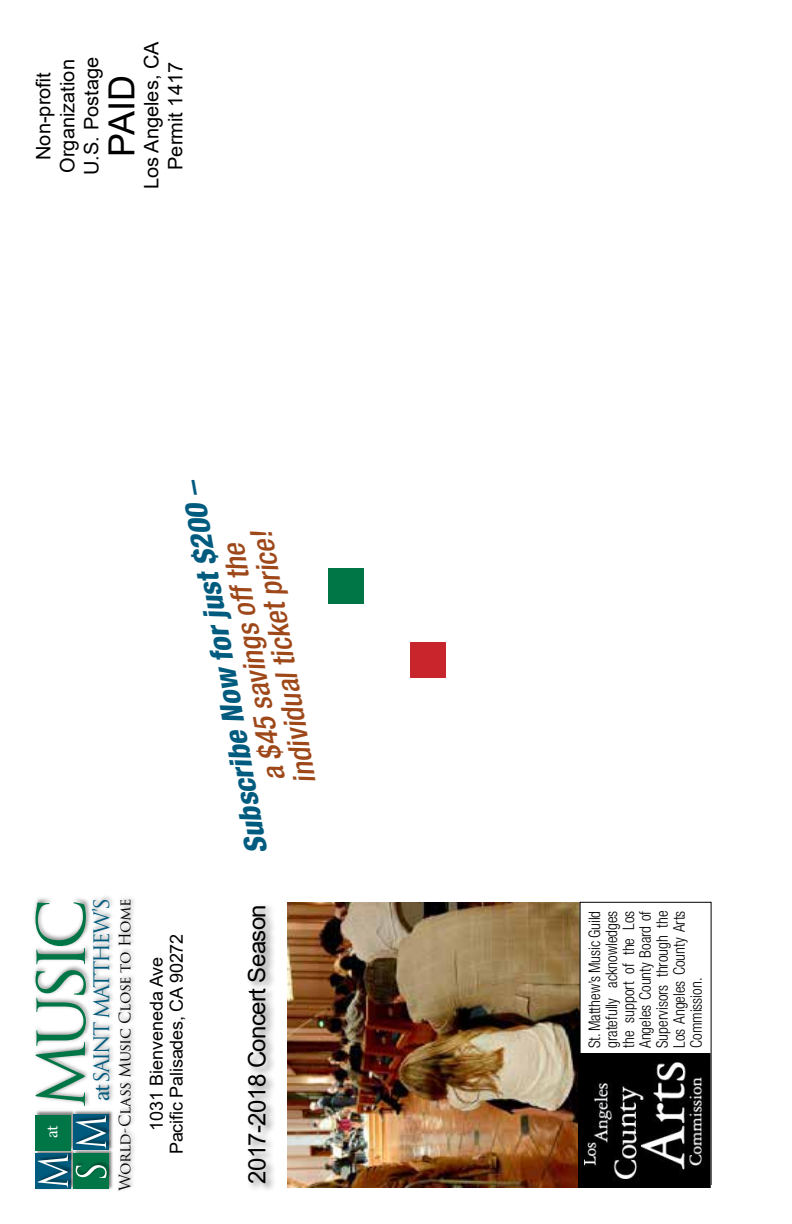
<style>
.page{position:relative;width:792px;height:1224px;background:#fff}
.page>*{position:absolute;margin:0;border:0;box-sizing:border-box;transform-origin:0 0}
.t1{font:64.2px "Trajan Pro";letter-spacing:-.1em;color:#007647}
.t2{font:36px "Arial";color:#000}
.t3{font:italic 500 condensed 30px/30px "Helvetica Neue LT Pro";color:#9e481a;text-align:center}
.t4{font:24px "Arial";letter-spacing:-.025em;color:#000}
.t5{font:20.8px "Trajan Pro";letter-spacing:-.1em;color:#005b7e}
.t6{font:20px/24px "Arial";color:#000;text-align:center}
.t7{font:18px/20px "Arial";letter-spacing:-.01em;color:#000;text-align:center}
.t8{font:300 condensed 16px/17px "Helvetica Neue LT Pro";color:#000;text-align:justify;scale:.96 1}
.t9{font:15.4px "Trajan Pro 3";letter-spacing:-.035em;color:#000}
.t10{font:15.4px "Stone Serif";color:#fff}
.s1{font-family:"Stone Serif"}
.s2{font-weight:800;color:#005b7e}
.s3{color:#005b7e}
</style>
<div class="page">
<div style="left:328px;top:568px;width:36px;height:36px;background:#007647"></div>
<div style="left:410px;top:642px;width:36px;height:36px;background:#c9252c"></div>
<div style="left:246px;top:902px;width:30px;height:291px;background:#000;opacity:.5"></div>
<div style="left:35px;top:1154px;width:36px;height:35px;background:#005b7e"></div>
<img style="left:36px;top:1152px;width:35px;height:38px">
<svg style="left:38px;top:1154px;width:30px;height:34px"></svg>
<img style="left:35px;top:1114px;width:36px;height:38px">
<div style="left:35px;top:1115px;width:36px;height:35px;background:#007647"></div>
<img style="left:71px;top:1152px;width:41px;height:38px">
<div style="left:73px;top:1154px;width:36px;height:35px;background:#007647"></div>
<img style="left:75px;top:1159px;width:37px;height:21px">
<svg style="left:76px;top:1165px;width:31px;height:13px"></svg>
<img style="left:71px;top:1114px;width:41px;height:38px">
<div style="left:73px;top:1115px;width:36px;height:35px;background:#005b7e"></div>
<img style="left:74px;top:1110px;width:38px;height:41px">
<svg style="left:76px;top:1115px;width:30px;height:34px"></svg>
<img style="left:34px;top:898px;width:75px;height:216px">
<img style="left:86px;top:896px;width:26px;height:209px">
<img style="left:287px;top:902px;width:315px;height:286px">
<div style="left:580px;top:902px;width:131px;height:282px;background:#fff"></div>
<img style="left:578px;top:1053px;width:133px;height:134px">
<p class="t6" style="left:31px;top:175px;width:119px;rotate:-90deg">Non-profit<br>Organization<br>U.S. Postage</p>
<h2 class="t2" style="left:97px;top:157px;width:83px;rotate:-90deg">PAID</h2>
<p class="t6" style="left:139px;top:189px;width:149px;rotate:-90deg">Los Angeles, CA<br>Permit 1417</p>
<h1 class="t1" style="left:21px;top:1109px;width:212px;rotate:-90deg">MUSIC</h1>
<h3 class="t5" style="left:88px;top:1101px;width:204px;rotate:-90deg"><span class="s1">at</span> SAINT MATTHEW’S</h3>
<p class="t9" style="left:114px;top:1191px;width:294px;rotate:-90deg">World-Class Music Close to Home</p>
<p class="t10" style="left:43px;top:1138px;width:14px;rotate:-90deg">at</p>
<h3 class="t3" style="left:243px;top:856px;width:379px;rotate:-100deg"><span class="s2">Subscribe Now for just $200</span> <span class="s3">– </span>a $45 savings off the<br>individual ticket price!</h3>
<p class="t7" style="left:146px;top:1154px;width:222px;rotate:-90deg">1031 Bienveneda Ave<br>Pacific Palisades, CA 90272</p>
<h3 class="t4" style="left:241px;top:1184px;width:281px;rotate:-90deg">2017-2018 Concert Season</h3>
<p class="t8" style="left:586px;top:1048px;width:144px;rotate:-90deg">St. Matthew’s Music Guild gratefully acknowledges the support of the Los Angeles County Board of Supervisors through the Los Angeles County Arts Commission.</p>
</div>
